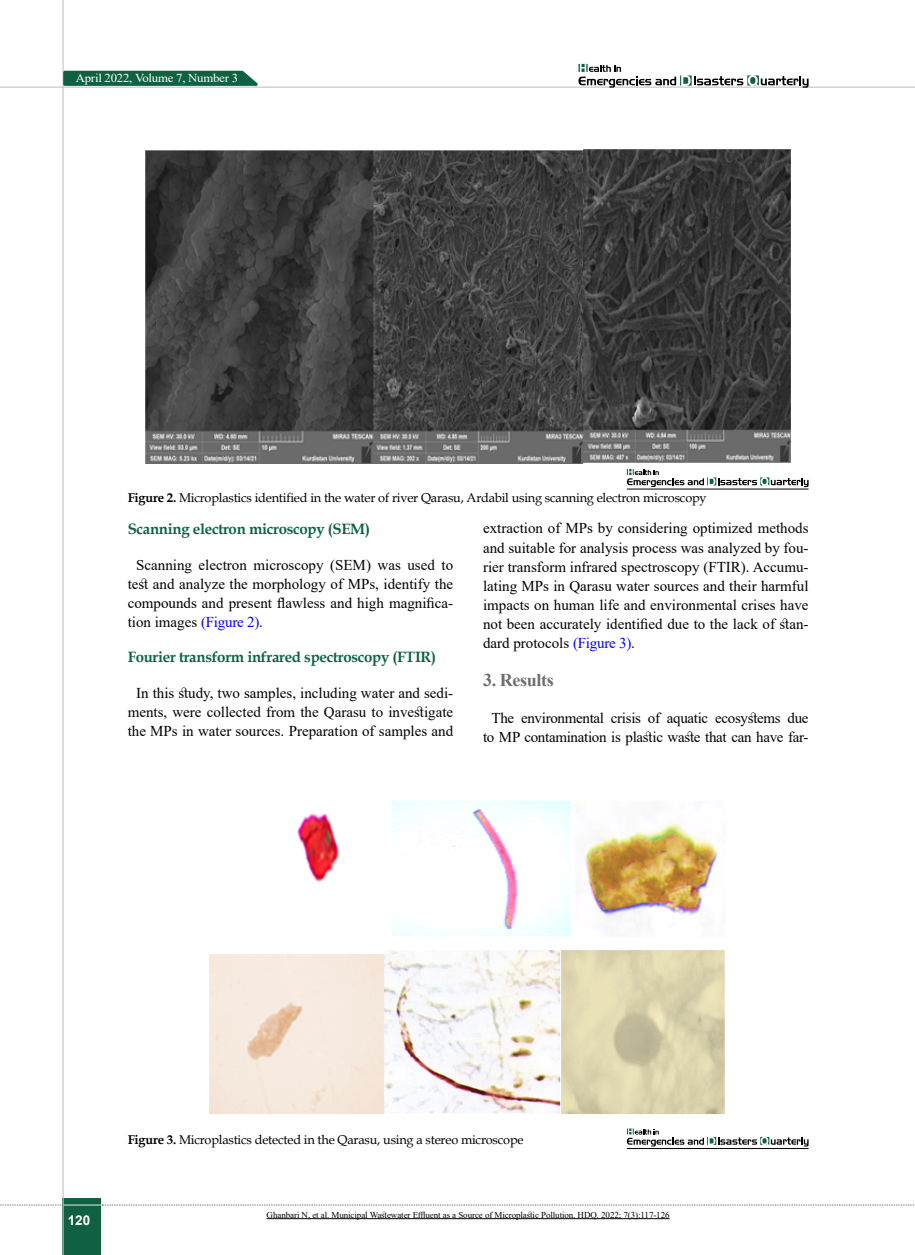
<style>
.page{position:relative;width:915px;height:1255px;background:#fff}
.page>*{position:absolute;margin:0;border:0;box-sizing:border-box;transform-origin:0 0}
.t1{font:700 18px "Times New Roman";letter-spacing:-.02em;color:#6d6e71}
.t2{font:15px/19px "Times New Roman";color:#000;text-align:justify}
.t3{font:15px/19px "Times New Roman";letter-spacing:-.02em;color:#000;text-align:center}
.t4{font:700 15px "Book Antiqua";letter-spacing:-.02em;color:#106042}
.t5{font:700 13.5px "Arial";color:#fff}
.t6{font:12.75px "Book Antiqua";letter-spacing:-.015em;color:#000}
.t7{font:12.15px "Times New Roman";letter-spacing:-.015em;color:#fff;scale:1.05 1}
.t8{font:9px "Times New Roman";letter-spacing:-.01em;color:#000}
.s1{font-weight:700}
.s2{color:#00f}
</style>
<div class="page">
<div style="left:63px;top:1198px;width:38px;height:56px;background:#106042"></div>
<hr style="left:62px;top:0;width:2px;height:1254px;background:#c2c4c6">
<hr style="left:0;top:87px;width:914px;height:1px;background:#c2c4c6">
<hr style="left:63px;top:1204px;width:38px;height:1px;background:#ebebec">
<svg style="left:0;top:1204px;width:63px;height:1px"></svg>
<svg style="left:102px;top:1204px;width:813px;height:1px"></svg>
<img style="left:145px;top:149px;width:646px;height:315px">
<svg style="left:626px;top:469px;width:182px;height:18px"></svg>
<hr style="left:626px;top:489px;width:182px;height:1px;background:#000">
<img style="left:209px;top:801px;width:516px;height:313px">
<svg style="left:626px;top:1128px;width:182px;height:18px"></svg>
<hr style="left:626px;top:1148px;width:182px;height:1px;background:#000">
<hr style="left:266px;top:1218px;width:403px;height:1px;background:#000">
<svg style="left:578px;top:64px;width:230px;height:24px"></svg>
<svg style="left:62px;top:69px;width:202px;height:18px;background:#418069"></svg>
<p class="t7" style="left:76px;top:69px;width:156px">April 2022, Volume 7, Number 3</p>
<p class="t6" style="left:128px;top:488px;width:580px"><span class="s1">Figure 2.</span> Microplastics identified in the water of river Qarasu, Ardabil using scanning electron microscopy</p>
<p class="t4" style="left:128px;top:518px;width:244px">Scanning electron microscopy (SEM)</p>
<p class="t2" style="left:128px;top:555px;width:327px;text-indent:9px">Scanning electron microscopy (SEM) was used to test and analyze the morphology of MPs, identify the compounds and present flawless and high magnifica&shy;tion images <span class="s2">(Figure 2)</span>.</p>
<p class="t4" style="left:128px;top:647px;width:310px">Fourier transform infrared spectroscopy (FTIR)</p>
<p class="t2" style="left:128px;top:683px;width:327px;text-align:center">In this study, two samples, including water and sedi&shy;ments, were collected from the Qarasu to investigate the MPs in water sources. Preparation of samples and</p>
<p class="t2" style="left:483px;top:518px;width:327px">extraction of MPs by considering optimized methods and suitable for analysis process was analyzed by fou&shy;rier transform infrared spectroscopy (FTIR). Accumu&shy;lating MPs in Qarasu water sources and their harmful impacts on human life and environmental crises have not been accurately identified due to the lack of stan&shy;dard protocols <span class="s2">(Figure 3)</span>.</p>
<p class="t1" style="left:483px;top:667px;width:72px">3. Results</p>
<p class="t3" style="left:483px;top:707px;width:327px">The environmental crisis of aquatic ecosystems due to MP contamination is plastic waste that can have far-</p>
<p class="t5" style="left:68px;top:1210px;width:24px">120</p>
<p class="t6" style="left:128px;top:1131px;width:397px"><span class="s1">Figure 3.</span> Microplastics detected in the Qarasu, using a stereo microscope</p>
<p class="t8" style="left:266px;top:1208px;width:404px">Ghanbari N, et al. Municipal Wastewater Effluent as a Source of Microplastic Pollution. HDQ. 2022; 7(3):117-126</p>
</div>
